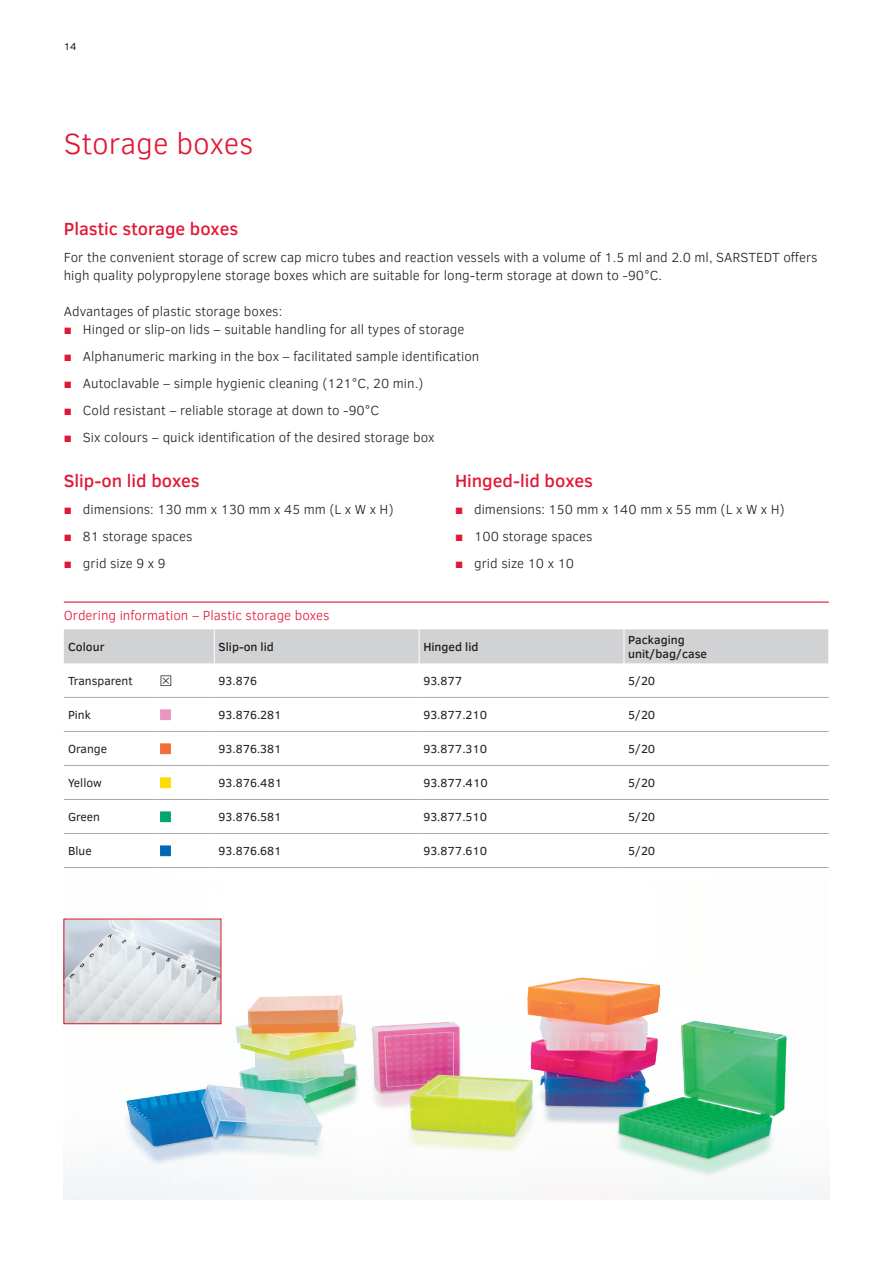
<style>
.page{position:relative;width:893px;height:1263px;background:#fff}
.page>*{position:absolute;margin:0;border:0;box-sizing:border-box;transform-origin:0 0}
.t1{font:300 30px "Clear Sans";color:#e21736}
.t2{font:500 18px "Clear Sans";color:#e21736}
.t3{font:300 13.5px/18px "Clear Sans";color:#231f20}
.t4{font:300 13.5px "Clear Sans";color:#e21736}
.t5{font:12px "Clear Sans";color:#231f20}
.t6{font:500 12px/14.4px "Clear Sans";color:#231f20}
.t7{font:10.5px "Clear Sans";color:#231f20}
.s1{font-weight:400;color:#e21736}
</style>
<div class="page">
<div style="left:64px;top:629px;width:764px;height:34px;background:#d1d2d4"></div>
<hr style="left:214px;top:629px;width:1px;height:34px;background:#fff">
<hr style="left:419px;top:629px;width:1px;height:34px;background:#fff">
<hr style="left:624px;top:629px;width:1px;height:34px;background:#fff">
<hr style="left:64px;top:697px;width:91px;height:1px;background:#a8a9ad">
<hr style="left:155px;top:697px;width:59px;height:1px;background:#a8a9ad">
<hr style="left:214px;top:697px;width:205px;height:1px;background:#a8a9ad">
<hr style="left:419px;top:697px;width:205px;height:1px;background:#a8a9ad">
<hr style="left:624px;top:697px;width:205px;height:1px;background:#a8a9ad">
<hr style="left:64px;top:731px;width:91px;height:1px;background:#a8a9ad">
<hr style="left:155px;top:731px;width:59px;height:1px;background:#a8a9ad">
<hr style="left:214px;top:731px;width:205px;height:1px;background:#a8a9ad">
<hr style="left:419px;top:731px;width:205px;height:1px;background:#a8a9ad">
<hr style="left:624px;top:731px;width:205px;height:1px;background:#a8a9ad">
<hr style="left:64px;top:765px;width:91px;height:1px;background:#a8a9ad">
<hr style="left:155px;top:765px;width:59px;height:1px;background:#a8a9ad">
<hr style="left:214px;top:765px;width:205px;height:1px;background:#a8a9ad">
<hr style="left:419px;top:765px;width:205px;height:1px;background:#a8a9ad">
<hr style="left:624px;top:765px;width:205px;height:1px;background:#a8a9ad">
<hr style="left:64px;top:799px;width:91px;height:1px;background:#a8a9ad">
<hr style="left:155px;top:799px;width:59px;height:1px;background:#a8a9ad">
<hr style="left:214px;top:799px;width:205px;height:1px;background:#a8a9ad">
<hr style="left:419px;top:799px;width:205px;height:1px;background:#a8a9ad">
<hr style="left:624px;top:799px;width:205px;height:1px;background:#a8a9ad">
<hr style="left:64px;top:833px;width:91px;height:1px;background:#a8a9ad">
<hr style="left:155px;top:833px;width:59px;height:1px;background:#a8a9ad">
<hr style="left:214px;top:833px;width:205px;height:1px;background:#a8a9ad">
<hr style="left:419px;top:833px;width:205px;height:1px;background:#a8a9ad">
<hr style="left:624px;top:833px;width:205px;height:1px;background:#a8a9ad">
<hr style="left:64px;top:867px;width:91px;height:1px;background:#a8a9ad">
<hr style="left:155px;top:867px;width:59px;height:1px;background:#a8a9ad">
<hr style="left:214px;top:867px;width:205px;height:1px;background:#a8a9ad">
<hr style="left:419px;top:867px;width:205px;height:1px;background:#a8a9ad">
<hr style="left:624px;top:867px;width:205px;height:1px;background:#a8a9ad">
<hr style="left:64px;top:601px;width:765px;height:2px;background:#e21736">
<img style="left:64px;top:918px;width:765px;height:281px">
<img style="left:66px;top:921px;width:153px;height:101px">
<div style="left:64px;top:919px;width:157px;height:105px;border:1px solid #d81c23"></div>
<p class="t7" style="left:64px;top:39px;width:14px">14</p>
<h1 class="t1" style="left:64px;top:124px;width:191px">Storage boxes</h1>
<h2 class="t2" style="left:64px;top:216px;width:176px">Plastic storage boxes</h2>
<p class="t3" style="left:64px;top:248px;width:755px">For the convenient storage of screw cap micro tubes and reaction vessels with a volume of 1.5 ml and 2.0 ml, SARSTEDT offers high quality polypropylene storage boxes which are suitable for long-term storage at down to -90°C.</p>
<p class="t3" style="left:64px;top:302px;width:220px">Advantages of plastic storage boxes:</p>
<p class="t3" style="left:64px;top:320px;width:402px"><span class="s1">■</span> Hinged or slip-on lids – suitable handling for all types of storage</p>
<p class="t3" style="left:64px;top:347px;width:417px"><span class="s1">■</span> Alphanumeric marking in the box – facilitated sample identification</p>
<p class="t3" style="left:64px;top:374px;width:361px"><span class="s1">■</span> Autoclavable – simple hygienic cleaning (121°C, 20 min.)</p>
<p class="t3" style="left:64px;top:401px;width:317px"><span class="s1">■</span> Cold resistant – reliable storage at down to -90°C</p>
<p class="t3" style="left:64px;top:428px;width:372px"><span class="s1">■</span> Six colours – quick identification of the desired storage box</p>
<h2 class="t2" style="left:64px;top:468px;width:137px">Slip-on lid boxes</h2>
<p class="t3" style="left:64px;top:500px;width:331px"><span class="s1">■</span> dimensions: 130 mm x 130 mm x 45 mm (L x W x H)</p>
<p class="t3" style="left:64px;top:527px;width:130px"><span class="s1">■</span> 81 storage spaces</p>
<p class="t3" style="left:64px;top:554px;width:103px"><span class="s1">■</span> grid size 9 x 9</p>
<h2 class="t2" style="left:455px;top:468px;width:140px">Hinged-lid boxes</h2>
<p class="t3" style="left:455px;top:500px;width:331px"><span class="s1">■</span> dimensions: 150 mm x 140 mm x 55 mm (L x W x H)</p>
<p class="t3" style="left:455px;top:527px;width:139px"><span class="s1">■</span> 100 storage spaces</p>
<p class="t3" style="left:455px;top:554px;width:121px"><span class="s1">■</span> grid size 10 x 10</p>
<p class="t4" style="left:64px;top:606px;width:267px">Ordering information – Plastic storage boxes</p>
<p class="t6" style="left:68px;top:639px;width:38px">Colour</p>
<p class="t6" style="left:219px;top:639px;width:57px">Slip-on lid</p>
<p class="t6" style="left:423px;top:639px;width:57px">Hinged lid</p>
<p class="t6" style="left:628px;top:632px;width:80px">Packaging unit/bag/case</p>
<p class="t5" style="left:68px;top:672px;width:66px">Transparent</p>
<p class="t5" style="left:219px;top:672px;width:40px">93.876</p>
<p class="t5" style="left:423px;top:672px;width:40px">93.877</p>
<p class="t5" style="left:628px;top:672px;width:29px">5/20</p>
<p class="t5" style="left:68px;top:707px;width:24px">Pink</p>
<p class="t5" style="left:219px;top:707px;width:65px">93.876.281</p>
<p class="t5" style="left:423px;top:707px;width:65px">93.877.210</p>
<p class="t5" style="left:628px;top:707px;width:29px">5/20</p>
<p class="t5" style="left:68px;top:741px;width:41px">Orange</p>
<p class="t5" style="left:219px;top:741px;width:65px">93.876.381</p>
<p class="t5" style="left:423px;top:741px;width:65px">93.877.310</p>
<p class="t5" style="left:628px;top:741px;width:29px">5/20</p>
<p class="t5" style="left:68px;top:775px;width:35px">Yellow</p>
<p class="t5" style="left:219px;top:775px;width:65px">93.876.481</p>
<p class="t5" style="left:423px;top:775px;width:66px">93.877.410</p>
<p class="t5" style="left:628px;top:775px;width:29px">5/20</p>
<p class="t5" style="left:68px;top:809px;width:34px">Green</p>
<p class="t5" style="left:219px;top:809px;width:65px">93.876.581</p>
<p class="t5" style="left:423px;top:809px;width:65px">93.877.510</p>
<p class="t5" style="left:628px;top:809px;width:29px">5/20</p>
<p class="t5" style="left:68px;top:843px;width:25px">Blue</p>
<p class="t5" style="left:219px;top:843px;width:65px">93.876.681</p>
<p class="t5" style="left:423px;top:843px;width:65px">93.877.610</p>
<p class="t5" style="left:628px;top:843px;width:29px">5/20</p>
</div>
